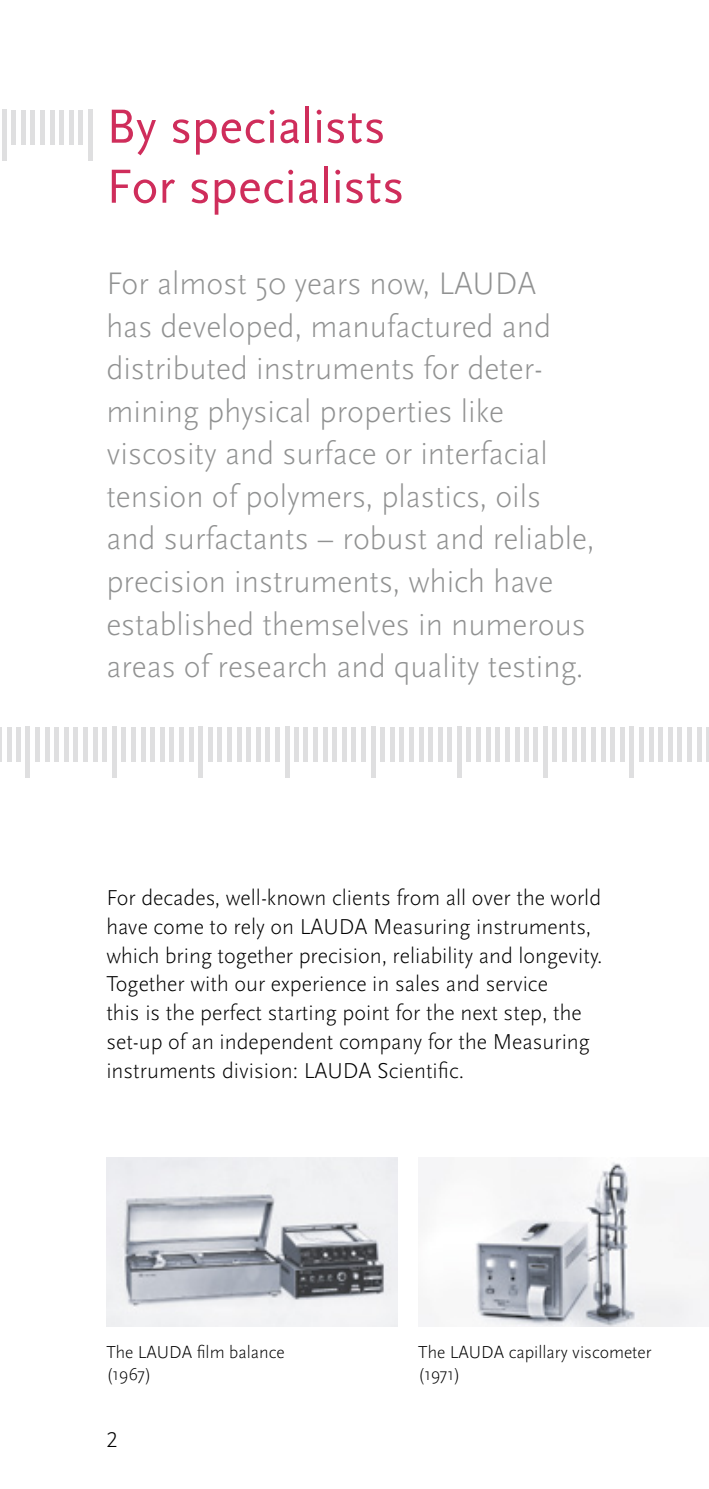
<style>
.page{position:relative;width:709px;height:1489px;background:#fff}
.page>*{position:absolute;margin:0;border:0;box-sizing:border-box;transform-origin:0 0}
.t1{font:50px/60px "Scala Sans Pro";color:#cf2d5b}
.t2{font:300 32.5px/42.5px "Scala Sans Pro";color:#919292}
.t3{font:300 22.5px/28.8px "Scala Sans Pro";color:#000}
.t4{font:300 18px/22.5px "Scala Sans Pro";color:#000}
</style>
<div class="page">
<img style="left:418px;top:1157px;width:291px;height:169px">
<img style="left:106px;top:1157px;width:291px;height:169px">
<hr style="left:2px;top:110px;width:4px;height:51px;background:#dfdfe0">
<div style="left:11px;top:110px;width:5px;height:34px;background:#dfdfe0"></div>
<hr style="left:21px;top:110px;width:4px;height:34px;background:#dfdfe0">
<hr style="left:31px;top:110px;width:4px;height:34px;background:#dfdfe0">
<hr style="left:50px;top:110px;width:4px;height:34px;background:#dfdfe0">
<div style="left:40px;top:110px;width:5px;height:34px;background:#dfdfe0"></div>
<hr style="left:69px;top:110px;width:4px;height:34px;background:#dfdfe0">
<hr style="left:79px;top:110px;width:4px;height:34px;background:#dfdfe0">
<div style="left:59px;top:110px;width:5px;height:34px;background:#dfdfe0"></div>
<div style="left:88px;top:110px;width:5px;height:51px;background:#dfdfe0"></div>
<hr style="left:16px;top:726px;width:4px;height:35px;background:#dfdfe0">
<hr style="left:26px;top:726px;width:4px;height:52px;background:#dfdfe0">
<div style="left:35px;top:726px;width:5px;height:35px;background:#dfdfe0"></div>
<hr style="left:45px;top:726px;width:4px;height:35px;background:#dfdfe0">
<div style="left:54px;top:726px;width:5px;height:35px;background:#dfdfe0"></div>
<hr style="left:74px;top:726px;width:4px;height:35px;background:#dfdfe0">
<hr style="left:64px;top:726px;width:4px;height:35px;background:#dfdfe0">
<hr style="left:93px;top:726px;width:4px;height:35px;background:#dfdfe0">
<div style="left:102px;top:726px;width:5px;height:35px;background:#dfdfe0"></div>
<div style="left:83px;top:726px;width:5px;height:35px;background:#dfdfe0"></div>
<hr style="left:112px;top:726px;width:4px;height:52px;background:#dfdfe0">
<hr style="left:122px;top:726px;width:4px;height:35px;background:#dfdfe0">
<div style="left:131px;top:726px;width:5px;height:35px;background:#dfdfe0"></div>
<hr style="left:141px;top:726px;width:4px;height:35px;background:#dfdfe0">
<hr style="left:160px;top:726px;width:4px;height:35px;background:#dfdfe0">
<div style="left:150px;top:726px;width:5px;height:35px;background:#dfdfe0"></div>
<div style="left:179px;top:726px;width:5px;height:35px;background:#dfdfe0"></div>
<hr style="left:189px;top:726px;width:4px;height:35px;background:#dfdfe0">
<hr style="left:170px;top:726px;width:4px;height:35px;background:#dfdfe0">
<div style="left:198px;top:726px;width:5px;height:52px;background:#dfdfe0"></div>
<hr style="left:208px;top:726px;width:4px;height:35px;background:#dfdfe0">
<hr style="left:218px;top:726px;width:4px;height:35px;background:#dfdfe0">
<div style="left:227px;top:726px;width:5px;height:35px;background:#dfdfe0"></div>
<div style="left:246px;top:726px;width:5px;height:35px;background:#dfdfe0"></div>
<hr style="left:237px;top:726px;width:4px;height:35px;background:#dfdfe0">
<hr style="left:266px;top:726px;width:4px;height:35px;background:#dfdfe0">
<div style="left:275px;top:726px;width:5px;height:35px;background:#dfdfe0"></div>
<hr style="left:256px;top:726px;width:4px;height:35px;background:#dfdfe0">
<hr style="left:285px;top:726px;width:4px;height:52px;background:#dfdfe0">
<hr style="left:294px;top:726px;width:4px;height:35px;background:#dfdfe0">
<hr style="left:304px;top:726px;width:4px;height:35px;background:#dfdfe0">
<div style="left:313px;top:726px;width:5px;height:35px;background:#dfdfe0"></div>
<div style="left:332px;top:726px;width:5px;height:35px;background:#dfdfe0"></div>
<hr style="left:323px;top:726px;width:4px;height:35px;background:#dfdfe0">
<hr style="left:352px;top:726px;width:4px;height:35px;background:#dfdfe0">
<div style="left:361px;top:726px;width:5px;height:35px;background:#dfdfe0"></div>
<hr style="left:342px;top:726px;width:4px;height:35px;background:#dfdfe0">
<hr style="left:7px;top:726px;width:4px;height:35px;background:#dfdfe0">
<hr style="left:0;top:726px;width:2px;height:35px;background:#dfdfe0">
<div style="left:533px;top:726px;width:5px;height:35px;background:#dfdfe0"></div>
<hr style="left:543px;top:726px;width:4px;height:52px;background:#dfdfe0">
<div style="left:552px;top:726px;width:5px;height:35px;background:#dfdfe0"></div>
<div style="left:562px;top:726px;width:5px;height:35px;background:#dfdfe0"></div>
<hr style="left:572px;top:726px;width:4px;height:35px;background:#dfdfe0">
<hr style="left:591px;top:726px;width:4px;height:35px;background:#dfdfe0">
<div style="left:581px;top:726px;width:5px;height:35px;background:#dfdfe0"></div>
<div style="left:610px;top:726px;width:5px;height:35px;background:#dfdfe0"></div>
<hr style="left:620px;top:726px;width:4px;height:35px;background:#dfdfe0">
<hr style="left:601px;top:726px;width:4px;height:35px;background:#dfdfe0">
<div style="left:629px;top:726px;width:5px;height:52px;background:#dfdfe0"></div>
<hr style="left:639px;top:726px;width:4px;height:35px;background:#dfdfe0">
<div style="left:648px;top:726px;width:5px;height:35px;background:#dfdfe0"></div>
<div style="left:658px;top:726px;width:5px;height:35px;background:#dfdfe0"></div>
<div style="left:677px;top:726px;width:5px;height:35px;background:#dfdfe0"></div>
<hr style="left:668px;top:726px;width:4px;height:35px;background:#dfdfe0">
<hr style="left:697px;top:726px;width:4px;height:35px;background:#dfdfe0">
<hr style="left:706px;top:726px;width:3px;height:35px;background:#dfdfe0">
<hr style="left:687px;top:726px;width:4px;height:35px;background:#dfdfe0">
<hr style="left:371px;top:726px;width:4px;height:52px;background:#dfdfe0">
<div style="left:380px;top:726px;width:5px;height:35px;background:#dfdfe0"></div>
<hr style="left:390px;top:726px;width:4px;height:35px;background:#dfdfe0">
<div style="left:399px;top:726px;width:5px;height:35px;background:#dfdfe0"></div>
<hr style="left:419px;top:726px;width:4px;height:35px;background:#dfdfe0">
<hr style="left:409px;top:726px;width:4px;height:35px;background:#dfdfe0">
<hr style="left:438px;top:726px;width:4px;height:35px;background:#dfdfe0">
<div style="left:447px;top:726px;width:5px;height:35px;background:#dfdfe0"></div>
<div style="left:428px;top:726px;width:5px;height:35px;background:#dfdfe0"></div>
<hr style="left:457px;top:726px;width:4px;height:52px;background:#dfdfe0">
<hr style="left:467px;top:726px;width:4px;height:35px;background:#dfdfe0">
<div style="left:476px;top:726px;width:5px;height:35px;background:#dfdfe0"></div>
<hr style="left:486px;top:726px;width:4px;height:35px;background:#dfdfe0">
<hr style="left:505px;top:726px;width:4px;height:35px;background:#dfdfe0">
<div style="left:495px;top:726px;width:5px;height:35px;background:#dfdfe0"></div>
<div style="left:524px;top:726px;width:5px;height:35px;background:#dfdfe0"></div>
<hr style="left:515px;top:726px;width:4px;height:35px;background:#dfdfe0">
<h1 class="t1" style="left:106px;top:97px;width:300px">By specialists<br>For specialists</h1>
<p class="t2" style="left:106px;top:262px;width:490px">For almost 50 years now, LAUDA<br>has developed, manufactured and distributed instruments for deter&shy;mining physical properties like viscosity and surface or interfacial tension of polymers, plastics, oils and surfactants – robust and reliable, precision instruments, which have established themselves in numerous areas of research and quality testing.</p>
<p class="t3" style="left:106px;top:883px;width:497px">For decades, well-known clients from all over the world have come to rely on LAUDA Measuring instruments, which bring together precision, reliability and longevity.<br>Together with our experience in sales and service<br>this is the perfect starting point for the next step, the set-up of an independent company for the Measuring instruments division: LAUDA Scientific.</p>
<p class="t4" style="left:106px;top:1340px;width:180px">The LAUDA film balance (1967)</p>
<p class="t3" style="left:106px;top:1424px;width:13px">2</p>
<p class="t4" style="left:418px;top:1340px;width:235px">The LAUDA capillary viscometer (1971)</p>
</div>
